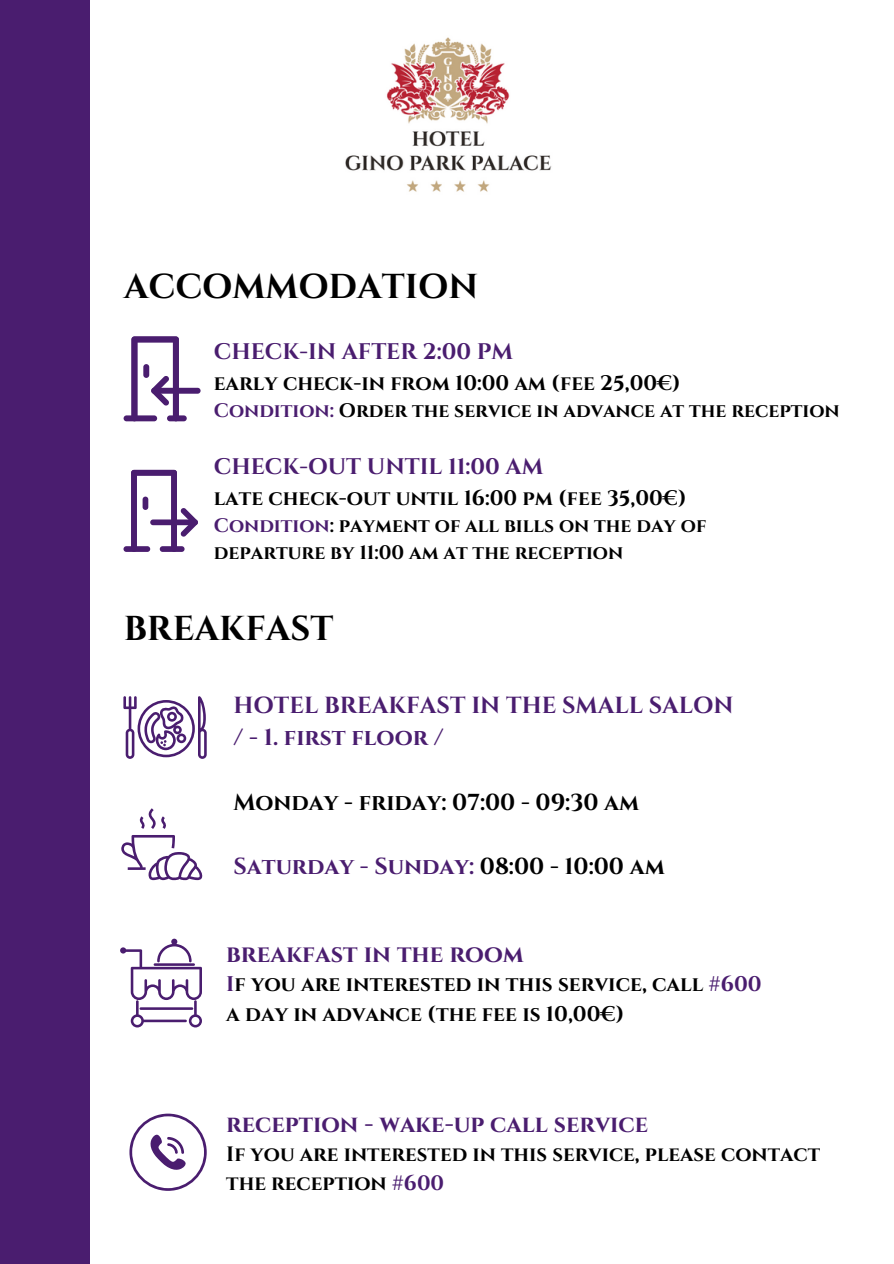
<style>
.page{position:relative;width:894px;height:1264px;background:#fff}
.page>*{position:absolute;margin:0;border:0;box-sizing:border-box;transform-origin:0 0}
.t1{font:700 34.5px "Cinzel";color:#000}
.t2{font:700 24.15px "Cinzel";color:#4a1d6f}
.t3{font:700 23.7px "Cinzel";color:#4a1d6f}
.t4{font:700 23.25px/31.8px "Cinzel";color:#4a1d6f}
.t5{font:700 23.1px "Cinzel";color:#4a1d6f}
.t6{font:700 23.1px "Cinzel";color:#000}
.t7{font:700 22.5px "Cinzel";color:#4a1d6f}
.t8{font:700 21.15px/29.4px "Cinzel";color:#000}
.t9{font:700 21px "Cinzel";color:#000}
.t10{font:700 20.85px "Cinzel";color:#000}
.t11{font:700 19.5px/27px "Cinzel";color:#000}
.s1{color:#4a1d6f}
.s2{color:#000}
</style>
<div class="page">
<div style="left:0;top:0;width:89px;height:1263px;background:#4a1d6f"></div>
<img style="left:345px;top:37px;width:207px;height:155px">
<svg style="left:124px;top:470px;width:74px;height:82px"></svg>
<div style="left:142px;top:496px;width:6px;height:14px;background:#4a1d6f;border-radius:3px"></div>
<div style="left:151px;top:388px;width:49px;height:6px;background:#4a1d6f;border-radius:3px"></div>
<svg style="left:124px;top:337px;width:63px;height:84px"></svg>
<div style="left:143px;top:364px;width:6px;height:14px;background:#4a1d6f;border-radius:3px"></div>
<svg style="left:123px;top:696px;width:84px;height:63px"></svg>
<svg style="left:121px;top:835px;width:82px;height:45px"></svg>
<svg style="left:139px;top:808px;width:27px;height:21px"></svg>
<svg style="left:120px;top:938px;width:82px;height:89px"></svg>
<svg style="left:129px;top:1113px;width:78px;height:77px"></svg>
<h1 class="t1" style="left:124px;top:264px;width:356px">ACCOMMODATION</h1>
<p class="t7" style="left:214px;top:337px;width:300px">CHECK-IN AFTER 2:00 PM</p>
<p class="t9" style="left:214px;top:369px;width:468px">early check-in from 10:00 am (fee 25,00€)</p>
<p class="t11" style="left:214px;top:397px;width:627px"><span class="s1">Condition:</span> Order the service in advance at the reception</p>
<p class="t7" style="left:214px;top:452px;width:331px">CHECK-OUT UNTIL 11:00 AM</p>
<h1 class="t9" style="left:214px;top:484px;width:474px">late check-out until 16:00 pm (fee 35,00€)</h1>
<p class="t11" style="left:214px;top:512px;width:494px"><span class="s1">Condition</span>: payment of all bills on the day of departure by 11:00 am at the reception</p>
<p class="t1" style="left:124px;top:606px;width:211px">BREAKFAST</p>
<h2 class="t4" style="left:233px;top:690px;width:501px">HOTEL BREAKFAST IN THE SMALL SALON / - 1. first floor /</h2>
<h2 class="t6" style="left:233px;top:788px;width:407px">Monday - friday: 07:00 - 09:30 am</h2>
<h2 class="t5" style="left:233px;top:851px;width:432px">Saturday - Sunday: <span class="s2">08:00 - 10:00 am</span></h2>
<p class="t2" style="left:226px;top:938px;width:299px">breakfast in the room</p>
<p class="t8" style="left:226px;top:970px;width:537px"><span class="s1">I</span>f you are interested in this service, call <span class="s1">#600 </span>a day in advance (the fee is 10,00€)</p>
<p class="t3" style="left:226px;top:1108px;width:423px">reception - wake-up call service</p>
<p class="t10" style="left:226px;top:1140px;width:595px">If you are interested in this service, please contact</p>
<p class="t10" style="left:226px;top:1169px;width:219px">the reception <span class="s1">#600</span></p>
</div>
